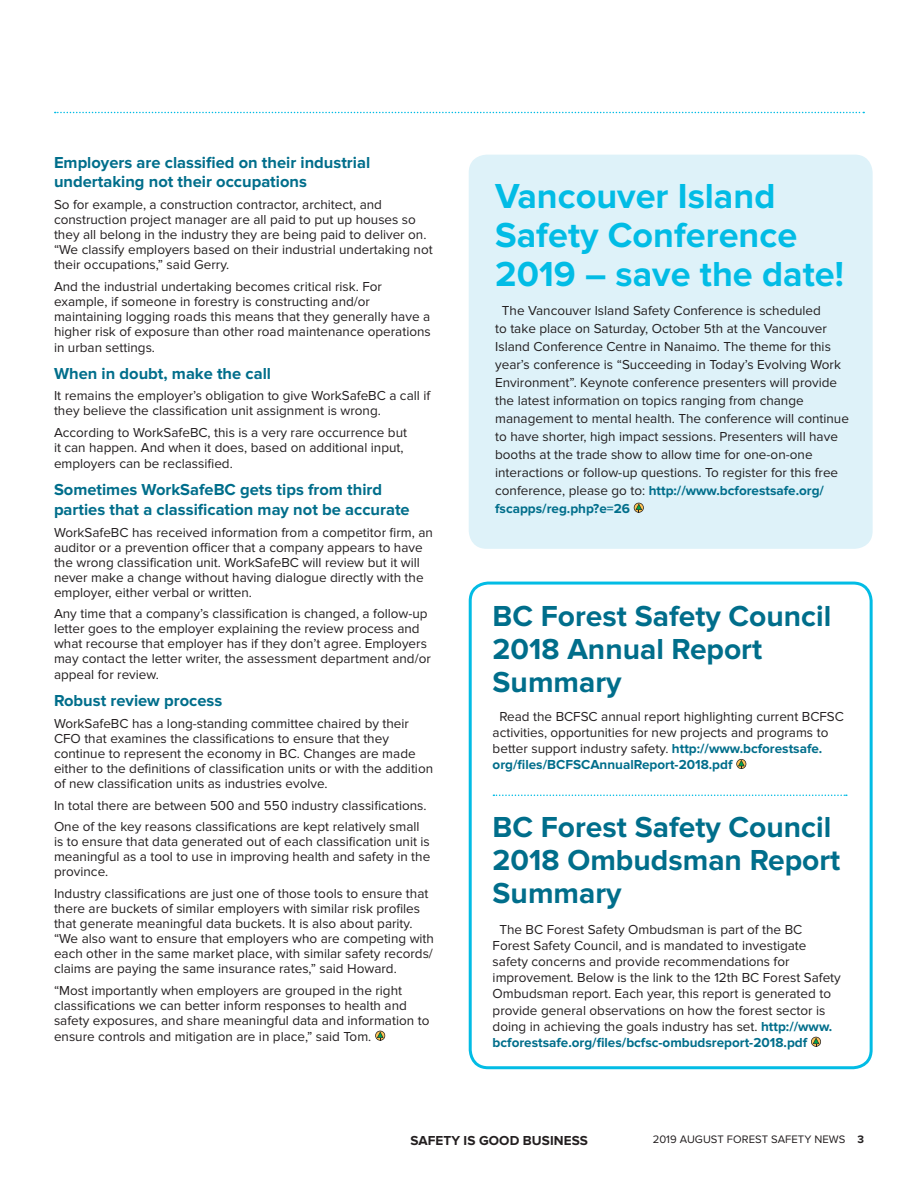
<style>
.page{position:relative;width:918px;height:1188px;background:#fff}
.page>*{position:absolute;margin:0;border:0;box-sizing:border-box;transform-origin:0 0}
.t1{font:700 36px/39px "Proxima Nova";color:#02bce5}
.t2{font:700 30px/33px "Proxima Nova";color:#006e8b}
.t3{font:700 16.5px/19.8px "Proxima Nova";color:#006e8b}
.t4{font:13.5px/15px "Proxima Nova";color:#231f20}
.t5{font:700 13.5px "Proxima Nova";letter-spacing:.005em;color:#231f20}
.t6{font:11.25px "Proxima Nova";letter-spacing:.005em;color:#231f20}
.s1{font-weight:700;color:#006e8b}
.s2{font-weight:700}
</style>
<div class="page">
<div style="left:469px;top:155px;width:404px;height:394px;background:#def2f9;border-radius:18px"></div>
<div style="left:469px;top:582px;width:404px;height:487px;border:3px solid #02bce5;border-radius:18px"></div>
<svg style="left:55px;top:112px;width:809px;height:1px"></svg>
<svg style="left:493px;top:795px;width:354px;height:1px"></svg>
<svg style="left:634px;top:503px;width:10px;height:10px"></svg>
<svg style="left:736px;top:759px;width:10px;height:10px"></svg>
<svg style="left:811px;top:1037px;width:10px;height:10px"></svg>
<svg style="left:375px;top:1031px;width:10px;height:10px"></svg>
<p class="t3" style="left:54px;top:153px;width:318px">Employers are classified on their industrial undertaking not their occupations</p>
<p class="t4" style="left:54px;top:197px;width:380px">So for example, a construction contractor, architect, and construction project manager are all paid to put up houses so they all belong in the industry they are being paid to deliver on. “We classify employers based on their industrial undertaking not their occupations,” said Gerry.</p>
<p class="t4" style="left:54px;top:279px;width:378px">And the industrial undertaking becomes critical risk. For example, if someone in forestry is constructing and/or maintaining logging roads this means that they generally have a higher risk of exposure than other road maintenance operations in urban settings.</p>
<p class="t3" style="left:54px;top:364px;width:219px">When in doubt, make the call</p>
<p class="t4" style="left:54px;top:389px;width:378px">It remains the employer’s obligation to give WorkSafeBC a call if they believe the classification unit assignment is wrong.</p>
<p class="t4" style="left:54px;top:425px;width:355px;line-height:15.6px">According to WorkSafeBC, this is a very rare occurrence but it can happen. And when it does, based on additional input, employers can be reclassified.</p>
<p class="t3" style="left:54px;top:480px;width:357px">Sometimes WorkSafeBC gets tips from third parties that a classification may not be accurate</p>
<p class="t4" style="left:54px;top:525px;width:380px">WorkSafeBC has received information from a competitor firm, an auditor or a prevention officer that a company appears to have the wrong classification unit. WorkSafeBC will review but it will never make a change without having dialogue directly with the employer, either verbal or written.</p>
<p class="t4" style="left:54px;top:606px;width:378px">Any time that a company’s classification is changed, a follow-up letter goes to the employer explaining the review process and what recourse that employer has if they don’t agree. Employers may contact the letter writer, the assessment department and/or appeal for review.</p>
<p class="t3" style="left:54px;top:691px;width:170px">Robust review process</p>
<p class="t4" style="left:54px;top:716px;width:381px">WorkSafeBC has a long-standing committee chaired by their CFO that examines the classifications to ensure that they continue to represent the economy in BC. Changes are made either to the definitions of classification units or with the addition of new classification units as industries evolve.</p>
<p class="t4" style="left:54px;top:798px;width:374px">In total there are between 500 and 550 industry classifications.</p>
<p class="t4" style="left:54px;top:819px;width:378px">One of the key reasons classifications are kept relatively small is to ensure that data generated out of each classification unit is meaningful as a tool to use in improving health and safety in the province.</p>
<p class="t4" style="left:54px;top:886px;width:382px">Industry classifications are just one of those tools to ensure that there are buckets of similar employers with similar risk profiles that generate meaningful data buckets. It is also about parity. “We also want to ensure that employers who are competing with each other in the same market place, with similar safety records/ claims are paying the same insurance rates,” said Howard.</p>
<p class="t4" style="left:54px;top:983px;width:377px;line-height:15.5px">“Most importantly when employers are grouped in the right classifications we can better inform responses to health and safety exposures, and share meaningful data and information to ensure controls and mitigation are in place,” said Tom.</p>
<p class="t1" style="left:495px;top:177px;width:350px">Vancouver Island<br>Safety Conference<br>2019 – save the date!</p>
<p class="t4" style="left:495px;top:302px;width:355px;line-height:18px;text-indent:7px">The Vancouver Island Safety Conference is scheduled<br>to take place on Saturday, October 5th at the Vancouver Island Conference Centre in Nanaimo. The theme for this year’s conference is “Succeeding in Today’s Evolving Work Environment”. Keynote conference presenters will provide the latest information on topics ranging from change management to mental health. The conference will continue to have shorter, high impact sessions. Presenters will have booths at the trade show to allow time for one-on-one interactions or follow-up questions. To register for this free conference, please go to: <span class="s1">http://www.bcforestsafe.org/ fscapps/reg.php?e=26</span></p>
<p class="t2" style="left:493px;top:600px;width:340px">BC Forest Safety Council<br>2018 Annual Report<br>Summary</p>
<p class="t4" style="left:493px;top:708px;width:353px;line-height:16.2px;text-indent:7px">Read the BCFSC annual report highlighting current BCFSC activities, opportunities for new projects and programs to better support industry safety. <span class="s1">http://www.bcforestsafe. org/files/BCFSCAnnualReport-2018.pdf</span></p>
<p class="t2" style="left:493px;top:811px;width:349px">BC Forest Safety Council<br>2018 Ombudsman Report<br>Summary</p>
<p class="t4" style="left:493px;top:921px;width:350px;line-height:16.2px;text-indent:7px">The BC Forest Safety Ombudsman is part of the BC Forest Safety Council, and is mandated to investigate safety concerns and provide recommendations for improvement. Below is the link to the 12th BC Forest Safety Ombudsman report. Each year, this report is generated to provide general observations on how the forest sector is doing in achieving the goals industry has set. <span class="s1">http://www. bcforestsafe.org/files/bcfsc-ombudsreport-2018.pdf</span></p>
<p class="t5" style="left:410px;top:1132px;width:179px">SAFETY IS GOOD BUSINESS</p>
<p class="t6" style="left:653px;top:1133px;width:213px">2019 AUGUST FOREST SAFETY NEWS <span class="s2">3</span></p>
</div>
